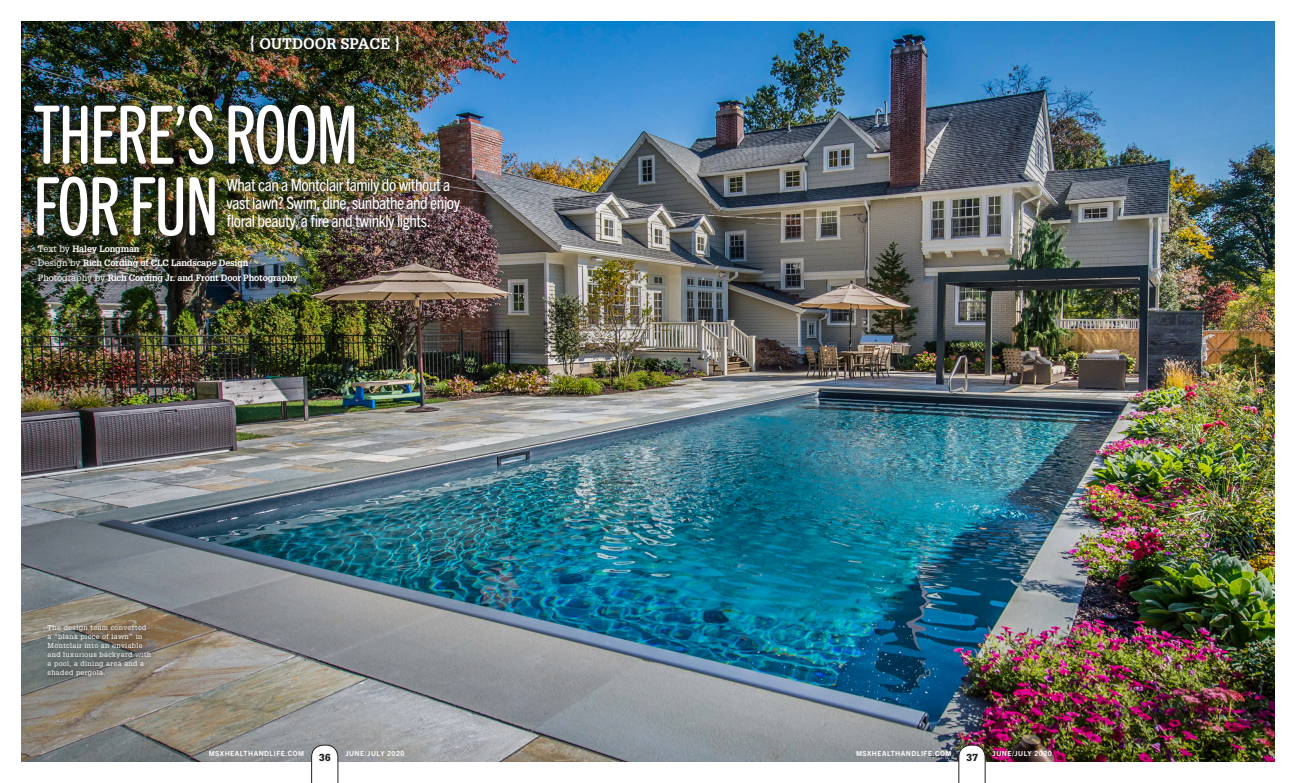
<style>
.page{position:relative;width:1296px;height:783px;background:#fff}
.page>*{position:absolute;margin:0;border:0;box-sizing:border-box;transform-origin:0 0}
.minion_subhed{font:81px/71.6px "Trade Gothic Next SR Pro Cm";letter-spacing:-.02em;color:#fff}
.minion_subhed-2{font:condensed 17px/18px "Trade Gothic Next SR Pro";letter-spacing:-.025em;color:#fff}
.minion_subhed-3{font:700 15px "Glypha";color:#fff}
.t1{font:900 10px "Glypha";color:#231f20}
.minion_subhed-4{font:700 9px/14.5px "Glypha";letter-spacing:-.02em;color:#fff}
.t2{font:7px/9px "Glypha";letter-spacing:.05em;color:#fff}
.t3{font:700 7px "Trade Gothic Next SR Pro";letter-spacing:.07em;color:#fff}
.s1{font-size:18px}
.s2{font-weight:400}
</style>
<div class="page">
<img style="left:22px;top:22px;width:1252px;height:739px">
<img style="left:246px;top:31px;width:161px;height:28px">
<svg style="left:958px;top:745px;width:27px;height:38px"></svg>
<svg style="left:311px;top:745px;width:27px;height:38px"></svg>
<svg style="left:43px;top:620px;width:116px;height:63px;background:#757269"></svg>
<img style="left:29px;top:100px;width:333px;height:144px">
<img style="left:222px;top:174px;width:246px;height:64px">
<img style="left:34px;top:240px;width:271px;height:50px">
<p class="minion_subhed-3" style="left:250px;top:34px;width:152px"><span class="s1">{</span> OUTDOOR SPACE <span class="s1">}</span></p>
<p class="minion_subhed" style="left:33px;top:94px;width:327px">THERE’S ROOM<br>FOR FUN</p>
<p class="minion_subhed-2" style="left:227px;top:175px;width:235px">What can a Montclair family do without a vast lawn? Swim, dine, sunbathe and enjoy floral beauty, a fire and twinkly lights.</p>
<p class="minion_subhed-4" style="left:38px;top:241px;width:261px"><span class="s2">Text by</span> Haley Longman<br><span class="s2">Design by</span> Rich Cording of CLC Landscape Design<br><span class="s2">Photography by</span> Rich Cording Jr. and Front Door Photography</p>
<p class="t2" style="left:48px;top:622px;width:105px">The design team converted a “blank piece of lawn” in<br>Montclair into an enviable and luxurious backyard with a pool, a dining area and a shaded pergola.</p>
<p class="t3" style="left:209px;top:749px;width:97px">MSXHEALTHANDLIFE.COM</p>
<p class="t3" style="left:345px;top:749px;width:61px">JUNE/JULY 2020</p>
<p class="t1" style="left:319px;top:752px;width:13px">36</p>
<p class="t3" style="left:856px;top:749px;width:97px">MSXHEALTHANDLIFE.COM</p>
<p class="t1" style="left:966px;top:752px;width:13px">37</p>
<p class="t3" style="left:993px;top:749px;width:61px">JUNE/JULY 2020</p>
</div>
